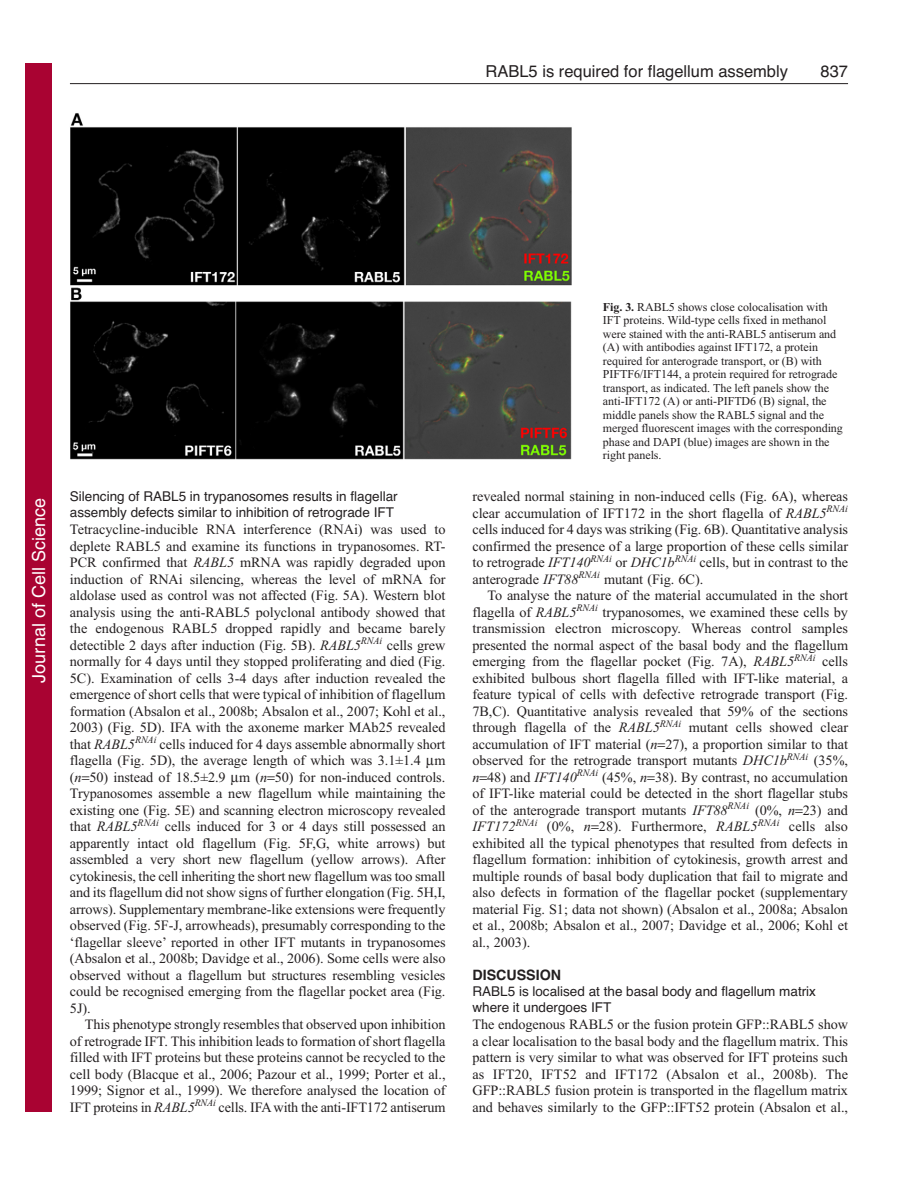
<style>
.page{position:relative;width:918px;height:1188px;background:#fff}
.page>*{position:absolute;margin:0;border:0;box-sizing:border-box;transform-origin:0 0}
.t1{font:18px "Helvetica";color:#fff}
.t2{font:16.5px "Helvetica";color:#231f20}
.t3{font:14.25px/16.5px "Times New Roman";letter-spacing:-.005em;color:#231f20;text-align:justify}
.t4{font:700 14.25px "Helvetica";color:#231f20}
.t5{font:13.5px/16.5px "Helvetica";color:#231f20}
.t6{font:12px/13.5px "Times New Roman";letter-spacing:-.005em;color:#231f20}
.s1{font-style:italic}
.s2{font-weight:700}
</style>
<div class="page">
<hr style="left:70px;top:83px;width:778px;height:1px;background:#231f20">
<img style="left:70px;top:113px;width:502px;height:347px">
<div style="left:26px;top:64px;width:26px;height:1048px;background:#a90332"></div>
<p class="t2" style="left:486px;top:65px;width:304px">RABL5 is required for flagellum assembly</p>
<p class="t2" style="left:821px;top:65px;width:29px">837</p>
<p class="t1" style="left:28px;top:683px;width:186px;rotate:-90deg">Journal of Cell Science</p>
<p class="t5" style="left:70px;top:489px;width:329px">Silencing of RABL5 in trypanosomes results in flagellar assembly defects similar to inhibition of retrograde IFT</p>
<p class="t3" style="left:70px;top:522px;width:377px">Tetracycline-inducible RNA interference (RNAi) was used to deplete RABL5 and examine its functions in trypanosomes. RT-PCR confirmed that <span class="s1">RABL5</span> mRNA was rapidly degraded upon induction of RNAi silencing, whereas the level of mRNA for aldolase used as control was not affected (Fig. 5A). Western blot analysis using the anti-RABL5 polyclonal antibody showed that the endogenous RABL5 dropped rapidly and became barely detectible 2 days after induction (Fig. 5B). <span class="s1">RABL5</span><sup>RNAi</sup> cells grew normally for 4 days until they stopped proliferating and died (Fig.<br>5C). Examination of cells 3-4 days after induction revealed the emergence of short cells that were typical of inhibition of flagellum formation (Absalon et al., 2008b; Absalon et al., 2007; Kohl et al., 2003) (Fig. 5D). IFA with the axoneme marker MAb25 revealed that <span class="s1">RABL5</span><sup>RNAi</sup> cells induced for 4 days assemble abnormally short flagella (Fig. 5D), the average length of which was 3.1±1.4 m (<span class="s1">n</span> 50) instead of 18.5±2.9 m (<span class="s1">n</span> 50) for non-induced controls.<br>Trypanosomes assemble a new flagellum while maintaining the existing one (Fig. 5E) and scanning electron microscopy revealed that <span class="s1">RABL5</span><sup>RNAi</sup> cells induced for 3 or 4 days still possessed an apparently intact old flagellum (Fig. 5F,G, white arrows) but assembled a very short new flagellum (yellow arrows). After cytokinesis, the cell inheriting the short new flagellum was too small and its flagellum did not show signs of further elongation (Fig. 5H,I, arrows). Supplementary membrane-like extensions were frequently observed (Fig. 5F-J, arrowheads), presumably corresponding to the ‘flagellar sleeve’ reported in other IFT mutants in trypanosomes (Absalon et al., 2008b; Davidge et al., 2006). Some cells were also observed without a flagellum but structures resembling vesicles could be recognised emerging from the flagellar pocket area (Fig.<br>5J).</p>
<p class="t3" style="left:70px;top:1017px;width:377px;text-indent:15px">This phenotype strongly resembles that observed upon inhibition of retrograde IFT. This inhibition leads to formation of short flagella filled with IFT proteins but these proteins cannot be recycled to the cell body (Blacque et al., 2006; Pazour et al., 1999; Porter et al., 1999; Signor et al., 1999). We therefore analysed the location of IFT proteins in <span class="s1">RABL5</span><sup>RNAi</sup> cells. IFA with the anti-IFT172 antiserum</p>
<p class="t6" style="left:603px;top:301px;width:241px"><span class="s2">Fig. 3.</span> RABL5 shows close colocalisation with IFT proteins. Wild-type cells fixed in methanol were stained with the anti-RABL5 antiserum and (A) with antibodies against IFT172, a protein required for anterograde transport, or (B) with PIFTF6/IFT144, a protein required for retrograde transport, as indicated. The left panels show the anti-IFT172 (A) or anti-PIFTD6 (B) signal, the middle panels show the RABL5 signal and the merged fluorescent images with the corresponding phase and DAPI (blue) images are shown in the right panels.</p>
<p class="t3" style="left:472px;top:489px;width:377px">revealed normal staining in non-induced cells (Fig. 6A), whereas clear accumulation of IFT172 in the short flagella of <span class="s1">RABL5</span><sup>RNAi </sup>cells induced for 4 days was striking (Fig. 6B). Quantitative analysis confirmed the presence of a large proportion of these cells similar to retrograde <span class="s1">IFT140</span><sup>RNAi</sup> or <span class="s1">DHC1b</span><sup>RNAi</sup> cells, but in contrast to the anterograde <span class="s1">IFT88</span><sup>RNAi</sup> mutant (Fig. 6C).</p>
<p class="t3" style="left:472px;top:588px;width:377px;text-indent:15px">To analyse the nature of the material accumulated in the short flagella of <span class="s1">RABL5</span><sup>RNAi</sup> trypanosomes, we examined these cells by transmission electron microscopy. Whereas control samples presented the normal aspect of the basal body and the flagellum emerging from the flagellar pocket (Fig. 7A), <span class="s1">RABL5</span><sup>RNAi</sup> cells exhibited bulbous short flagella filled with IFT-like material, a feature typical of cells with defective retrograde transport (Fig.<br>7B,C). Quantitative analysis revealed that 59% of the sections through flagella of the <span class="s1">RABL5</span><sup>RNAi</sup> mutant cells showed clear accumulation of IFT material (<span class="s1">n</span> 27), a proportion similar to that observed for the retrograde transport mutants <span class="s1">DHC1b</span><sup>RNAi</sup> (35%, <span class="s1">n</span> 48) and <span class="s1">IFT140</span><sup>RNAi</sup> (45%, <span class="s1">n</span> 38). By contrast, no accumulation of IFT-like material could be detected in the short flagellar stubs of the anterograde transport mutants <span class="s1">IFT88</span><sup>RNAi</sup> (0%, <span class="s1">n</span> 23) and <span class="s1">IFT172</span><sup>RNAi</sup> (0%, <span class="s1">n</span> 28). Furthermore, <span class="s1">RABL5</span><sup>RNAi</sup> cells also exhibited all the typical phenotypes that resulted from defects in flagellum formation: inhibition of cytokinesis, growth arrest and multiple rounds of basal body duplication that fail to migrate and also defects in formation of the flagellar pocket (supplementary material Fig. S1; data not shown) (Absalon et al., 2008a; Absalon et al., 2008b; Absalon et al., 2007; Davidge et al., 2006; Kohl et al., 2003).</p>
<p class="t4" style="left:473px;top:969px;width:90px">DISCUSSION</p>
<p class="t5" style="left:472px;top:984px;width:345px">RABL5 is localised at the basal body and flagellum matrix where it undergoes IFT</p>
<p class="t3" style="left:472px;top:1017px;width:377px">The endogenous RABL5 or the fusion protein GFP::RABL5 show a clear localisation to the basal body and the flagellum matrix. This pattern is very similar to what was observed for IFT proteins such as IFT20, IFT52 and IFT172 (Absalon et al., 2008b). The GFP::RABL5 fusion protein is transported in the flagellum matrix and behaves similarly to the GFP::IFT52 protein (Absalon et al.,</p>
</div>
